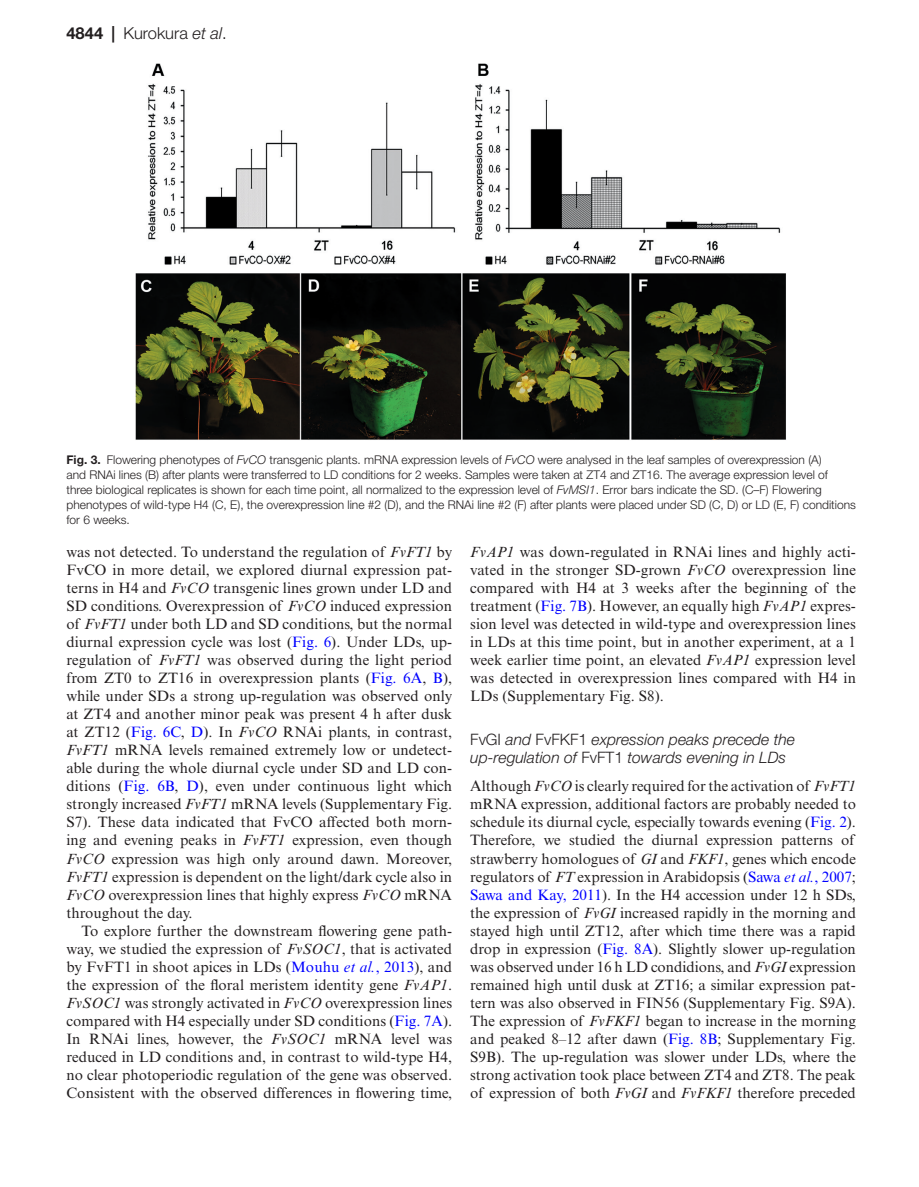
<style>
.page{position:relative;width:919px;height:1187px;background:#fff}
.page>*{position:absolute;margin:0;border:0;box-sizing:border-box;transform-origin:0 0}
.t1{font:300 16.5px "Helvetica Neue LT Std";color:#231f20}
.t2{font:italic 300 15.75px/18px "Helvetica Neue LT Std";color:#231f20}
.t3{font:15px/18px "Times New Roman MT Std";letter-spacing:.005em;color:#231f20;text-align:justify}
.t4{font:300 12px/15px "Helvetica Neue LT Std";color:#231f20}
.s1{font-weight:700}
.s2{font-style:italic}
.s3{color:#00f}
.s4{font-style:italic;color:#00f}
.s5{font-style:normal}
</style>
<div class="page">
<img style="left:136px;top:63px;width:650px;height:377px">
<p class="t1" style="left:66px;top:23px;width:162px"><span class="s1">4844 |</span> Kurokura <span class="s2">et al</span>.</p>
<p class="t4" style="left:66px;top:452px;width:791px"><span class="s1">Fig. 3.</span> Flowering phenotypes of <span class="s2">FvCO</span> transgenic plants. mRNA expression levels of <span class="s2">FvCO</span> were analysed in the leaf samples of overexpression (A)<br>and RNAi lines (B) after plants were transferred to LD conditions for 2 weeks. Samples were taken at ZT4 and ZT16. The average expression level of three biological replicates is shown for each time point, all normalized to the expression level of <span class="s2">FvMSI1</span>. Error bars indicate the SD. (C–F) Flowering phenotypes of wild-type H4 (C, E), the overexpression line #2 (D), and the RNAi line #2 (F) after plants were placed under SD (C, D) or LD (E, F) conditions for 6 weeks.</p>
<p class="t3" style="left:66px;top:543px;width:387px">was not detected. To understand the regulation of <span class="s2">FvFT1</span> by FvCO in more detail, we explored diurnal expression pat&shy;terns in H4 and <span class="s2">FvCO</span> transgenic lines grown under LD and SD conditions. Overexpression of <span class="s2">FvCO</span> induced expression of <span class="s2">FvFT1</span> under both LD and SD conditions, but the normal diurnal expression cycle was lost (<span class="s3">Fig. 6</span>). Under LDs, up&shy;regulation of <span class="s2">FvFT1</span> was observed during the light period from ZT0 to ZT16 in overexpression plants (<span class="s3">Fig. 6A</span>, <span class="s3">B</span>), while under SDs a strong up-regulation was observed only at ZT4 and another minor peak was present 4 h after dusk at ZT12 (<span class="s3">Fig. 6C</span>, <span class="s3">D</span>). In <span class="s2">FvCO</span> RNAi plants, in contrast, <span class="s2">FvFT1</span> mRNA levels remained extremely low or undetect&shy;able during the whole diurnal cycle under SD and LD con&shy;ditions (<span class="s3">Fig. 6B</span>, <span class="s3">D</span>), even under continuous light which strongly increased <span class="s2">FvFT1</span> mRNA levels (Supplementary Fig.<br>S7). These data indicated that FvCO affected both morn&shy;ing and evening peaks in <span class="s2">FvFT1</span> expression, even though <span class="s2">FvCO</span> expression was high only around dawn. Moreover, <span class="s2">FvFT1</span> expression is dependent on the light/dark cycle also in <span class="s2">FvCO</span> overexpression lines that highly express <span class="s2">FvCO</span> mRNA throughout the day.</p>
<p class="t3" style="left:66px;top:921px;width:387px;text-indent:15px">To explore further the downstream flowering gene path&shy;way, we studied the expression of <span class="s2">FvSOC1</span>, that is activated by FvFT1 in shoot apices in LDs (<span class="s3">Mouhu</span> <span class="s4">et al.</span><span class="s3">, 2013</span>), and the expression of the floral meristem identity gene <span class="s2">FvAP1</span>.<br><span class="s2">FvSOC1</span> was strongly activated in <span class="s2">FvCO</span> overexpression lines compared with H4 especially under SD conditions (<span class="s3">Fig. 7A</span>).<br>In RNAi lines, however, the <span class="s2">FvSOC1</span> mRNA level was reduced in LD conditions and, in contrast to wild-type H4, no clear photoperiodic regulation of the gene was observed.<br>Consistent with the observed differences in flowering time,</p>
<p class="t3" style="left:470px;top:543px;width:387px"><span class="s2">FvAP1</span> was down-regulated in RNAi lines and highly acti&shy;vated in the stronger SD-grown <span class="s2">FvCO</span> overexpression line compared with H4 at 3 weeks after the beginning of the treatment (<span class="s3">Fig. 7B</span>). However, an equally high <span class="s2">FvAP1</span> expres&shy;sion level was detected in wild-type and overexpression lines in LDs at this time point, but in another experiment, at a 1 week earlier time point, an elevated <span class="s2">FvAP1</span> expression level was detected in overexpression lines compared with H4 in LDs (Supplementary Fig. S8).</p>
<p class="t2" style="left:470px;top:730px;width:326px"><span class="s5">FvGI</span> and <span class="s5">FvFKF1</span> expression peaks precede the up-regulation of <span class="s5">FvFT1</span> towards evening in LDs</p>
<p class="t3" style="left:470px;top:777px;width:387px">Although <span class="s2">FvCO</span> is clearly required for the activation of <span class="s2">FvFT1 </span>mRNA expression, additional factors are probably needed to schedule its diurnal cycle, especially towards evening (<span class="s3">Fig. 2</span>).<br>Therefore, we studied the diurnal expression patterns of strawberry homologues of <span class="s2">GI</span> and <span class="s2">FKF1</span>, genes which encode regulators of <span class="s2">FT</span> expression in Arabidopsis (<span class="s3">Sawa</span> <span class="s4">et al.</span><span class="s3">, 2007</span>; <span class="s3">Sawa and Kay, 2011</span>). In the H4 accession under 12 h SDs, the expression of <span class="s2">FvGI</span> increased rapidly in the morning and stayed high until ZT12, after which time there was a rapid drop in expression (<span class="s3">Fig. 8A</span>). Slightly slower up-regulation was observed under 16 h LD condidions, and <span class="s2">FvGI</span> expression remained high until dusk at ZT16; a similar expression pat&shy;tern was also observed in FIN56 (Supplementary Fig. S9A).<br>The expression of <span class="s2">FvFKF1</span> began to increase in the morning and peaked 8–12 after dawn (<span class="s3">Fig. 8B</span>; Supplementary Fig.<br>S9B). The up-regulation was slower under LDs, where the strong activation took place between ZT4 and ZT8. The peak of expression of both <span class="s2">FvGI</span> and <span class="s2">FvFKF1</span> therefore preceded</p>
</div>
